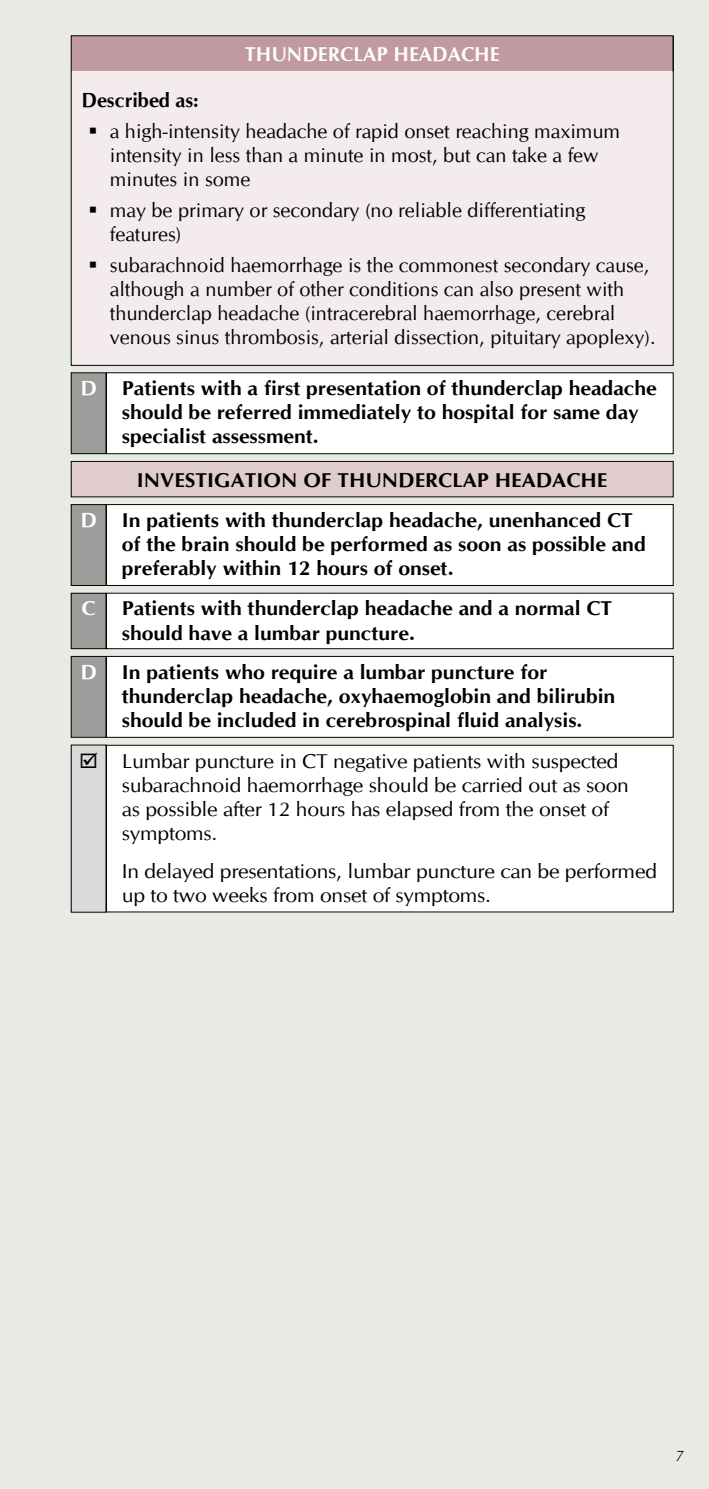
<style>
.page{position:relative;width:709px;height:1489px;background:#fff}
.page>*{position:absolute;margin:0;border:0;box-sizing:border-box;transform-origin:0 0}
.t1{font:700 20px/24px "CG Omega";color:#000;scale:1.06 1}
.t2{font:20px/24px "CG Omega";color:#000}
.t3{font:20px/24px "CG Omega";color:#000;scale:1.06 1}
.t4{font:700 20px "CG Omega";color:#fff}
.t5{font:700 20px "CG Omega";color:#000}
.t6{font:700 20px "CG Omega";color:#fff;scale:1.06 1}
.t7{font:italic 15px "CG Omega";color:#000}
</style>
<div class="page">
<div style="left:0;top:0;width:709px;height:1488px;background:#e7ebe3"></div>
<div style="left:106px;top:373px;width:567px;height:80px;background:#fff"></div>
<div style="left:106px;top:372px;width:567px;height:82px;border:1px solid #000"></div>
<div style="left:71px;top:373px;width:35px;height:80px;background:#9d9d9c"></div>
<div style="left:71px;top:372px;width:35px;height:82px;border:1px solid #000"></div>
<div style="left:106px;top:745px;width:567px;height:166px;background:#fff"></div>
<div style="left:71px;top:745px;width:35px;height:167px;background:#dadada"></div>
<div style="left:71px;top:744px;width:35px;height:168px;border:1px solid #000"></div>
<div style="left:71px;top:36px;width:602px;height:35px;background:#c199a0"></div>
<div style="left:71px;top:71px;width:602px;height:294px;background:#f3ebec"></div>
<div style="left:71px;top:461px;width:602px;height:36px;background:#e0cccf"></div>
<div style="left:71px;top:461px;width:602px;height:36px;border:1px solid #000"></div>
<div style="left:106px;top:504px;width:567px;height:81px;background:#fff"></div>
<div style="left:106px;top:504px;width:567px;height:82px;border:1px solid #000"></div>
<div style="left:71px;top:504px;width:35px;height:81px;background:#9d9d9c"></div>
<div style="left:71px;top:504px;width:35px;height:82px;border:1px solid #000"></div>
<div style="left:106px;top:593px;width:567px;height:55px;background:#fff"></div>
<div style="left:106px;top:593px;width:567px;height:56px;border:1px solid #000"></div>
<div style="left:71px;top:593px;width:35px;height:55px;background:#9d9d9c"></div>
<div style="left:71px;top:593px;width:35px;height:56px;border:1px solid #000"></div>
<div style="left:106px;top:656px;width:567px;height:81px;background:#fff"></div>
<div style="left:106px;top:656px;width:567px;height:81px;border:1px solid #000"></div>
<div style="left:71px;top:656px;width:35px;height:81px;background:#9d9d9c"></div>
<div style="left:71px;top:656px;width:35px;height:81px;border:1px solid #000"></div>
<p class="t4" style="left:245px;top:42px;width:256px">THUNDERCLAP HEADACHE</p>
<p class="t5" style="left:81px;top:87px;width:119px">Described as:</p>
<p class="t2" style="left:110px;top:119px;width:512px">a high-intensity headache of rapid onset reaching maximum intensity in less than a minute in most, but can take a few minutes in some</p>
<p class="t2" style="left:110px;top:198px;width:477px">may be primary or secondary (no reliable differentiating features)</p>
<p class="t2" style="left:110px;top:253px;width:547px">subarachnoid haemorrhage is the commonest secondary cause, although a number of other conditions can also present with thunderclap headache (intracerebral haemorrhage, cerebral venous sinus thrombosis, arterial dissection, pituitary apoplexy).</p>
<p class="t6" style="left:80px;top:375px;width:17px">D</p>
<p class="t1" style="left:122px;top:376px;width:506px">Patients with a first presentation of thunderclap headache should be referred immediately to hospital for same day specialist assessment.</p>
<p class="t6" style="left:80px;top:507px;width:17px">D</p>
<p class="t1" style="left:122px;top:459px;width:483px;line-height:40.2px;text-align:center">INVESTIGATION OF THUNDERCLAP HEADACHE<br>In patients with thunderclap headache, unenhanced CT</p>
<p class="t1" style="left:122px;top:532px;width:496px">of the brain should be performed as soon as possible and preferably within 12 hours of onset.</p>
<p class="t6" style="left:82px;top:596px;width:15px">C</p>
<p class="t1" style="left:122px;top:596px;width:464px">Patients with thunderclap headache and a normal CT should have a lumbar puncture.</p>
<p class="t6" style="left:80px;top:659px;width:17px">D</p>
<p class="t1" style="left:122px;top:659px;width:467px">In patients who require a lumbar puncture for thunderclap headache, oxyhaemoglobin and bilirubin should be included in cerebrospinal fluid analysis.</p>
<p class="t3" style="left:122px;top:749px;width:480px">Lumbar puncture in CT negative patients with suspected subarachnoid haemorrhage should be carried out as soon as possible after 12 hours has elapsed from the onset of symptoms.</p>
<p class="t3" style="left:122px;top:859px;width:506px">In delayed presentations, lumbar puncture can be performed up to two weeks from onset of symptoms.</p>
<p class="t7" style="left:675px;top:1446px;width:10px">7</p>
</div>
